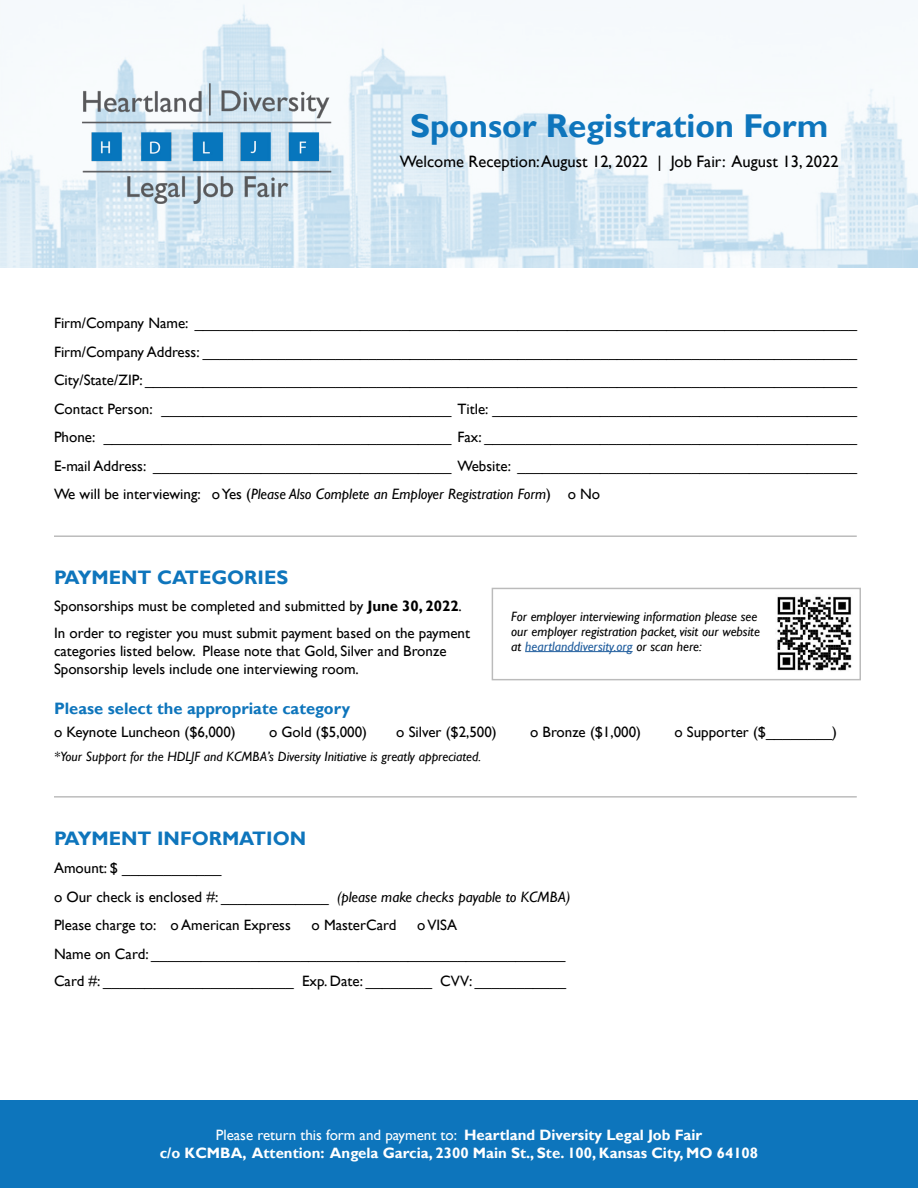
<style>
.page{position:relative;width:918px;height:1188px;background:#fff}
.page>*{position:absolute;margin:0;border:0;box-sizing:border-box;transform-origin:0 0}
.t1{font:700 33px "Gill Sans";color:#0e75bc}
.t2{font:700 19.5px "Gill Sans";color:#0e75bc}
.t3{font:16.5px "Gill Sans";color:#000}
.t4{font:700 16.5px "Gill Sans";color:#0e75bc}
.t5{font:15px/28.5px "Gill Sans";color:#000}
.t6{font:700 15px/18px "Gill Sans";color:#fff;text-align:center}
.t7{font:italic 13.5px/15px "Gill Sans";color:#000}
.s1{font-style:italic}
.s2{font-weight:700}
.s3{color:#215e9e}
.s4{font-weight:400}
</style>
<div class="page">
<div style="left:0;top:1101px;width:918px;height:87px;background:#0d75bc"></div>
<svg style="left:0;top:4px;width:918px;height:264px;fill:#f5f9fc"></svg>
<img style="left:77px;top:74px;width:258px;height:129px">
<hr style="left:54px;top:535px;width:803px;height:2px;background:#000">
<hr style="left:54px;top:796px;width:803px;height:2px;background:#000">
<img style="left:777px;top:596px;width:75px;height:75px">
<hr style="left:525px;top:651px;width:108px;height:1px;background:#215e9e">
<h1 class="t1" style="left:410px;top:106px;width:420px">Sponsor Registration Form</h1>
<p class="t3" style="left:400px;top:152px;width:440px">Welcome Reception: August 12, 2022 | Job Fair: August 13, 2022</p>
<p class="t5" style="left:54px;top:309px;width:805px;text-align:justify">Firm/Company Name: ________________________________________________________________________________ Firm/Company Address: _______________________________________________________________________________ City/State/ZIP: ______________________________________________________________________________________ Contact Person: ___________________________________ Title: ____________________________________________ Phone: __________________________________________ Fax: _____________________________________________ E-mail Address: ____________________________________ Website: _________________________________________ We will be interviewing: o Yes (<span class="s1">Please Also Complete an Employer Registration Form</span>) o No</p>
<h2 class="t2" style="left:54px;top:565px;width:236px">PAYMENT CATEGORIES</h2>
<p class="t5" style="left:54px;top:592px;width:418px;line-height:27px">Sponsorships must be completed and submitted by <span class="s2">June 30, 2022</span>.<br>In order to register you must submit payment based on the payment</p>
<p class="t5" style="left:54px;top:642px;width:394px;line-height:18px">categories listed below. Please note that Gold, Silver and Bronze<br>Sponsorship levels include one interviewing room.</p>
<p class="t4" style="left:54px;top:698px;width:298px">Please select the appropriate category</p>
<p class="t5" style="left:54px;top:718px;width:183px">o Keynote Luncheon ($6,000)</p>
<p class="t5" style="left:269px;top:718px;width:100px">o Gold ($5,000)</p>
<p class="t5" style="left:396px;top:718px;width:102px">o Silver ($2,500)</p>
<p class="t5" style="left:530px;top:718px;width:112px">o Bronze ($1,000)</p>
<p class="t5" style="left:674px;top:718px;width:164px">o Supporter ($________)</p>
<p class="t7" style="left:54px;top:749px;width:429px">*Your Support for the HDLJF and KCMBA’s Diversity Initiative is greatly appreciated.</p>
<p class="t7" style="left:511px;top:609px;width:250px">For employer interviewing information please see our employer registration packet, visit our website at <span class="s3">heartlanddiversity.org</span> or scan here:</p>
<h2 class="t2" style="left:54px;top:827px;width:254px">PAYMENT INFORMATION</h2>
<p class="t5" style="left:54px;top:854px;width:518px">Amount: $ ____________<br>o Our check is enclosed #: _____________ <span class="s1">(please make checks payable to KCMBA)<br></span>Please charge to: o American Express</p>
<p class="t5" style="left:54px;top:911px;width:513px;text-indent:363px">o VISA<br>Name on Card: __________________________________________________</p>
<p class="t5" style="left:54px;top:967px;width:514px">Card #: _______________________ Exp. Date: ________ CVV: ___________</p>
<p class="t5" style="left:312px;top:911px;width:86px">o MasterCard</p>
<p class="t6" style="left:160px;top:1126px;width:600px"><span class="s4">Please return this form and payment to:</span> Heartland Diversity Legal Job Fair<br>c/o KCMBA, Attention: Angela Garcia, 2300 Main St., Ste. 100, Kansas City, MO 64108</p>
</div>
